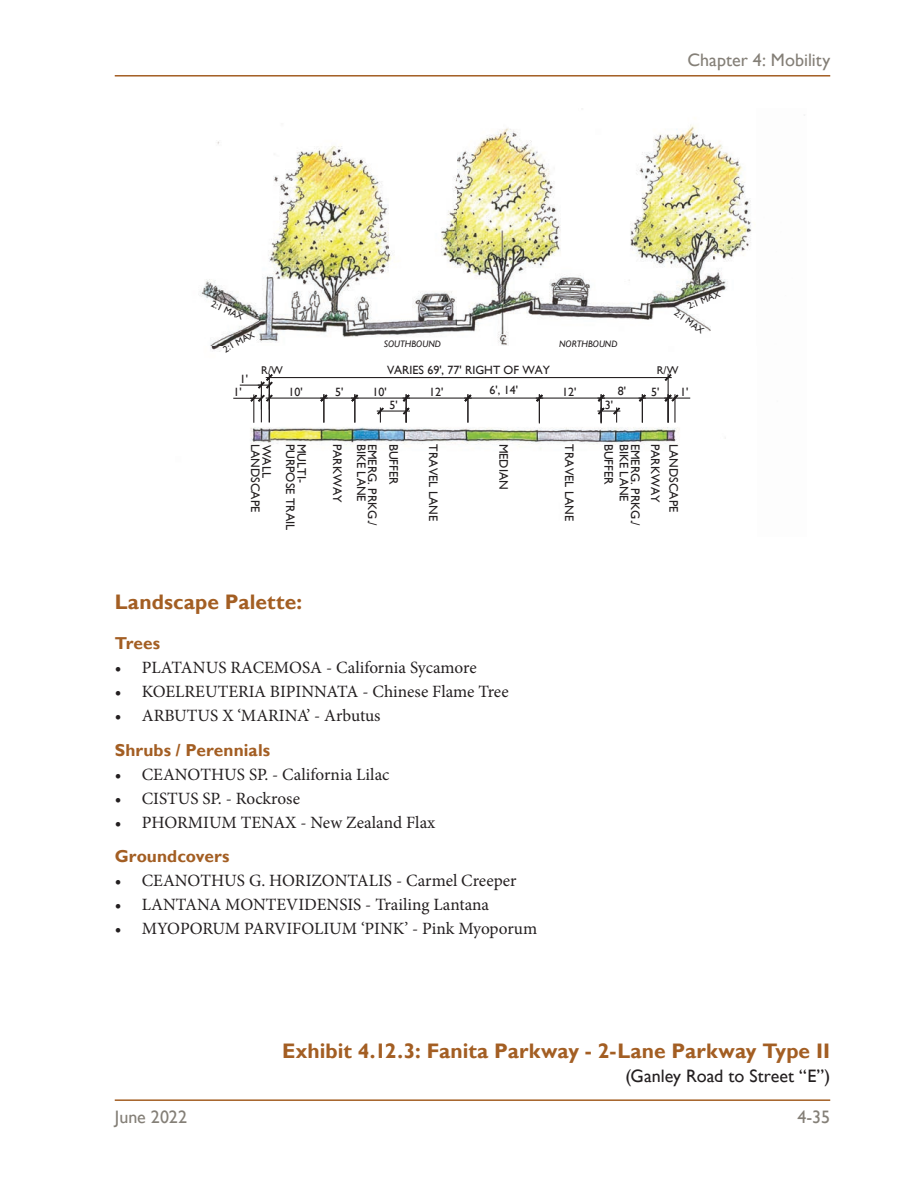
<style>
.page{position:relative;width:918px;height:1188px;background:#fff}
.page>*{position:absolute;margin:0;border:0;box-sizing:border-box;transform-origin:0 0}
.Exhibit_Title{font:700 21px "Gill Sans";color:#a35e23}
.Header_A-B{font:700 21px "Gill Sans";letter-spacing:.005em;color:#a35e23}
.t1{font:18px "Gill Sans";letter-spacing:.005em;color:#847f77}
.Exhibit_Title_2{font:18px "Gill Sans";color:#231f20}
.t2{font:17.25px "Minion Pro";color:#231f20}
.Landscape_palette_ca{font:700 17.25px "Gill Sans";letter-spacing:.005em;color:#a35e23}
.t3{font:12.3px "Gill Sans";color:#231f20}
.t4{font:12px "Gill Sans";color:#231f20}
.t5{font:11.25px "Gill Sans";color:#231f20}
.t6{font:9.3px "Gill Sans";color:#231f20}
.t7{font:italic 9.3px "Gill Sans";color:#231f20}
</style>
<div class="page">
<hr style="left:115px;top:1099px;width:715px;height:2px;background:#a35e23">
<hr style="left:115px;top:75px;width:715px;height:2px;background:#a35e23">
<img style="left:200px;top:114px;width:605px;height:336px">
<hr style="left:266px;top:398px;width:62px;height:1px;background:#231f20">
<hr style="left:320px;top:398px;width:38px;height:1px;background:#231f20">
<svg style="left:320px;top:394px;width:7px;height:29px"></svg>
<hr style="left:351px;top:398px;width:59px;height:1px;background:#231f20">
<svg style="left:351px;top:394px;width:7px;height:29px"></svg>
<hr style="left:377px;top:411px;width:33px;height:1px;background:#231f20">
<svg style="left:377px;top:407px;width:7px;height:16px"></svg>
<hr style="left:403px;top:398px;width:69px;height:1px;background:#231f20">
<svg style="left:403px;top:394px;width:7px;height:29px"></svg>
<hr style="left:464px;top:398px;width:79px;height:1px;background:#231f20">
<svg style="left:464px;top:394px;width:8px;height:29px"></svg>
<hr style="left:536px;top:398px;width:69px;height:1px;background:#231f20">
<svg style="left:536px;top:394px;width:7px;height:29px"></svg>
<hr style="left:598px;top:398px;width:48px;height:1px;background:#231f20">
<svg style="left:598px;top:394px;width:22px;height:29px"></svg>
<hr style="left:639px;top:398px;width:33px;height:1px;background:#231f20">
<svg style="left:639px;top:394px;width:7px;height:29px"></svg>
<hr style="left:668px;top:374px;width:1px;height:49px;background:#231f20">
<hr style="left:266px;top:377px;width:406px;height:1px;background:#231f20">
<svg style="left:664px;top:374px;width:8px;height:7px"></svg>
<svg style="left:664px;top:394px;width:26px;height:29px"></svg>
<svg style="left:233px;top:374px;width:40px;height:49px"></svg>
<p class="t6" style="left:214px;top:298px;width:36px;rotate:25deg">2:1 MAX</p>
<p class="t6" style="left:221px;top:345px;width:36px;rotate:-29deg">2:1 MAX</p>
<p class="t1" style="left:687px;top:50px;width:144px">Chapter 4: Mobility</p>
<p class="t7" style="left:384px;top:338px;width:59px">SOUTHBOUND</p>
<p class="t7" style="left:559px;top:338px;width:60px">NORTHBOUND</p>
<p class="t6" style="left:686px;top:301px;width:36px;rotate:-21deg">2:1 MAX</p>
<p class="t6" style="left:678px;top:307px;width:36px;rotate:35deg">2:1 MAX</p>
<p class="t4" style="left:240px;top:372px;width:10px">1'</p>
<p class="t4" style="left:387px;top:363px;width:165px">VARIES 69', 77' RIGHT OF WAY</p>
<p class="t5" style="left:261px;top:363px;width:23px">R/W</p>
<p class="t5" style="left:657px;top:363px;width:23px">R/W</p>
<p class="t4" style="left:233px;top:385px;width:10px">1'</p>
<p class="t4" style="left:289px;top:385px;width:16px">10'</p>
<p class="t4" style="left:335px;top:385px;width:10px">5'</p>
<p class="t4" style="left:372px;top:385px;width:16px">10'</p>
<p class="t4" style="left:390px;top:398px;width:10px">5'</p>
<p class="t4" style="left:429px;top:385px;width:16px">12'</p>
<p class="t4" style="left:490px;top:383px;width:30px">6', 14'</p>
<p class="t4" style="left:562px;top:385px;width:16px">12'</p>
<p class="t4" style="left:618px;top:384px;width:10px">8'</p>
<p class="t4" style="left:651px;top:385px;width:10px">5'</p>
<p class="t4" style="left:605px;top:398px;width:10px">3'</p>
<p class="t4" style="left:680px;top:385px;width:10px">1'</p>
<p class="t3" style="left:298px;top:444px;width:88px;rotate:90deg">PURPOSE TRAIL</p>
<p class="t3" style="left:309px;top:444px;width:41px;rotate:90deg">MULTI-</p>
<p class="t3" style="left:344px;top:444px;width:60px;rotate:90deg">PARKWAY</p>
<p class="t3" style="left:401px;top:444px;width:42px;rotate:90deg">BUFFER</p>
<p class="t3" style="left:440px;top:444px;width:78px;rotate:90deg">TRAVEL LANE</p>
<p class="t3" style="left:511px;top:444px;width:48px;rotate:90deg">MEDIAN</p>
<p class="t3" style="left:576px;top:444px;width:78px;rotate:90deg">TRAVEL LANE</p>
<p class="t3" style="left:616px;top:444px;width:42px;rotate:90deg">BUFFER</p>
<p class="t3" style="left:662px;top:444px;width:60px;rotate:90deg">PARKWAY</p>
<p class="t3" style="left:274px;top:445px;width:35px;rotate:90deg">WALL</p>
<p class="t3" style="left:681px;top:444px;width:70px;rotate:90deg">LANDSCAPE</p>
<p class="t3" style="left:262px;top:444px;width:70px;rotate:90deg">LANDSCAPE</p>
<p class="t3" style="left:368px;top:444px;width:59px;rotate:90deg">BIKE LANE</p>
<p class="t3" style="left:379px;top:444px;width:84px;rotate:90deg">EMERG. PRKG./</p>
<p class="t3" style="left:631px;top:444px;width:59px;rotate:90deg">BIKE LANE</p>
<p class="t3" style="left:643px;top:444px;width:84px;rotate:90deg">EMERG. PRKG./</p>
<p class="Header_A-B" style="left:115px;top:589px;width:189px">Landscape Palette:</p>
<p class="Landscape_palette_ca" style="left:115px;top:633px;width:47px">Trees</p>
<p class="t2" style="left:115px;top:656px;width:363px">• PLATANUS RACEMOSA - California Sycamore</p>
<p class="t2" style="left:115px;top:680px;width:395px">• KOELREUTERIA BIPINNATA - Chinese Flame Tree</p>
<p class="t2" style="left:115px;top:704px;width:267px">• ARBUTUS X ‘MARINA’ - Arbutus</p>
<p class="Landscape_palette_ca" style="left:115px;top:739px;width:157px">Shrubs / Perennials</p>
<p class="t2" style="left:115px;top:763px;width:276px">• CEANOTHUS SP. - California Lilac</p>
<p class="t2" style="left:115px;top:787px;width:187px">• CISTUS SP. - Rockrose</p>
<p class="t2" style="left:115px;top:811px;width:322px">• PHORMIUM TENAX - New Zealand Flax</p>
<p class="Landscape_palette_ca" style="left:115px;top:846px;width:116px">Groundcovers</p>
<p class="t2" style="left:115px;top:869px;width:403px">• CEANOTHUS G. HORIZONTALIS - Carmel Creeper</p>
<p class="t2" style="left:115px;top:893px;width:376px">• LANTANA MONTEVIDENSIS - Trailing Lantana</p>
<p class="t2" style="left:115px;top:917px;width:424px">• MYOPORUM PARVIFOLIUM ‘PINK’ - Pink Myoporum</p>
<p class="Exhibit_Title" style="left:282px;top:1038px;width:549px">Exhibit 4.12.3: Fanita Parkway - 2-Lane Parkway Type II</p>
<p class="Exhibit_Title_2" style="left:625px;top:1065px;width:206px">(Ganley Road to Street “E”)</p>
<p class="t1" style="left:115px;top:1106px;width:74px">June 2022</p>
<p class="t1" style="left:797px;top:1106px;width:34px">4-35</p>
</div>
